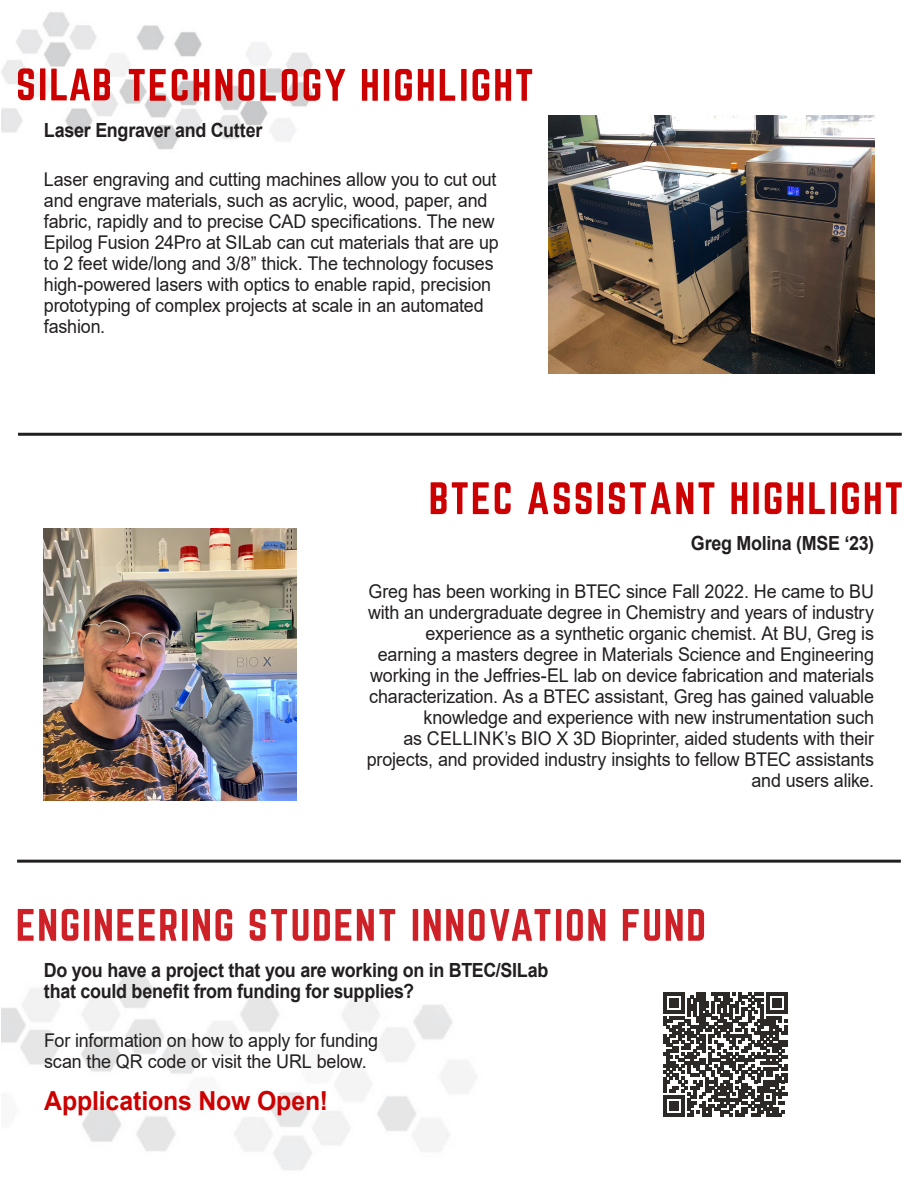
<style>
.page{position:relative;width:918px;height:1188px;background:#fff}
.page>*{position:absolute;margin:0;border:0;box-sizing:border-box;transform-origin:0 0}
.BTEC_SILab_PP{font:700 26.25px "Arial";letter-spacing:-.005em;color:#c00;scale:.95 1}
.BTEC_SILab_Caption{font:700 19.5px/21px "Arial";letter-spacing:-.015em;color:#231f20;scale:.92 1}
.BTEC_SILab_PP-2{font:18.9px/21px "Arial";letter-spacing:-.01em;color:#231f20;scale:.95 1}
</style>
<div class="page">
<img style="left:1px;top:940px;width:476px;height:230px">
<img style="left:1px;top:12px;width:314px;height:138px">
<hr style="left:18px;top:433px;width:884px;height:3px;background:#231f20">
<svg style="left:431px;top:482px;width:58px;height:32px"></svg>
<svg style="left:495px;top:482px;width:16px;height:32px"></svg>
<svg style="left:528px;top:482px;width:20px;height:32px"></svg>
<svg style="left:554px;top:482px;width:16px;height:32px"></svg>
<svg style="left:576px;top:482px;width:16px;height:32px"></svg>
<div style="left:598px;top:482px;width:5px;height:32px;background:#c00"></div>
<svg style="left:609px;top:482px;width:84px;height:32px"></svg>
<svg style="left:699px;top:482px;width:15px;height:32px"></svg>
<svg style="left:732px;top:482px;width:15px;height:32px"></svg>
<div style="left:753px;top:482px;width:6px;height:32px;background:#c00"></div>
<svg style="left:765px;top:482px;width:16px;height:32px"></svg>
<svg style="left:787px;top:482px;width:16px;height:32px"></svg>
<svg style="left:809px;top:482px;width:16px;height:32px"></svg>
<div style="left:831px;top:482px;width:5px;height:32px;background:#c00"></div>
<svg style="left:842px;top:482px;width:17px;height:32px"></svg>
<svg style="left:865px;top:482px;width:37px;height:32px"></svg>
<svg style="left:129px;top:69px;width:37px;height:32px"></svg>
<svg style="left:172px;top:69px;width:16px;height:32px"></svg>
<svg style="left:194px;top:69px;width:38px;height:32px"></svg>
<svg style="left:238px;top:69px;width:16px;height:32px"></svg>
<svg style="left:260px;top:69px;width:16px;height:32px"></svg>
<svg style="left:282px;top:69px;width:16px;height:32px"></svg>
<svg style="left:304px;top:69px;width:41px;height:32px"></svg>
<svg style="left:362px;top:69px;width:16px;height:32px"></svg>
<div style="left:384px;top:69px;width:5px;height:32px;background:#c00"></div>
<svg style="left:395px;top:69px;width:17px;height:32px"></svg>
<svg style="left:418px;top:69px;width:16px;height:32px"></svg>
<svg style="left:440px;top:69px;width:15px;height:32px"></svg>
<div style="left:461px;top:69px;width:6px;height:32px;background:#c00"></div>
<svg style="left:473px;top:69px;width:16px;height:32px"></svg>
<svg style="left:495px;top:69px;width:37px;height:32px"></svg>
<svg style="left:18px;top:68px;width:16px;height:32px"></svg>
<div style="left:40px;top:68px;width:5px;height:32px;background:#c00"></div>
<svg style="left:51px;top:69px;width:59px;height:31px"></svg>
<img style="left:549px;top:116px;width:325px;height:257px">
<img style="left:44px;top:528px;width:253px;height:272px">
<svg style="left:666px;top:909px;width:38px;height:32px"></svg>
<svg style="left:623px;top:909px;width:37px;height:32px"></svg>
<svg style="left:424px;top:909px;width:39px;height:32px"></svg>
<div style="left:413px;top:909px;width:5px;height:32px;background:#cd2027"></div>
<svg style="left:567px;top:909px;width:38px;height:32px"></svg>
<div style="left:556px;top:909px;width:5px;height:32px;background:#cd2027"></div>
<svg style="left:469px;top:909px;width:81px;height:32px"></svg>
<svg style="left:293px;top:909px;width:15px;height:32px"></svg>
<svg style="left:314px;top:909px;width:37px;height:32px"></svg>
<svg style="left:357px;top:909px;width:38px;height:32px"></svg>
<svg style="left:250px;top:909px;width:37px;height:32px"></svg>
<div style="left:84px;top:909px;width:5px;height:32px;background:#cd2027"></div>
<svg style="left:62px;top:909px;width:16px;height:32px"></svg>
<svg style="left:193px;top:909px;width:39px;height:32px"></svg>
<svg style="left:95px;top:909px;width:38px;height:32px"></svg>
<svg style="left:139px;top:909px;width:38px;height:32px"></svg>
<div style="left:182px;top:909px;width:5px;height:32px;background:#cd2027"></div>
<svg style="left:18px;top:909px;width:38px;height:32px"></svg>
<svg style="left:663px;top:992px;width:124px;height:124px"></svg>
<hr style="left:17px;top:860px;width:884px;height:3px;background:#231f20">
<p class="BTEC_SILab_Caption" style="left:44px;top:120px;width:239px">Laser Engraver and Cutter</p>
<p class="BTEC_SILab_PP-2" style="left:44px;top:169px;width:480px">Laser engraving and cutting machines allow you to cut out and engrave materials, such as acrylic, wood, paper, and fabric, rapidly and to precise CAD specifications. The new Epilog Fusion 24Pro at SILab can cut materials that are up to 2 feet wide/long and 3/8” thick. The technology focuses high-powered lasers with optics to enable rapid, precision prototyping of complex projects at scale in an automated fashion.</p>
<p class="BTEC_SILab_Caption" style="left:691px;top:533px;width:200px">Greg Molina (MSE ‘23)</p>
<p class="BTEC_SILab_PP-2" style="left:367px;top:581px;width:535px;text-align:right">Greg has been working in BTEC since Fall 2022. He came to BU with an undergraduate degree in Chemistry and years of industry experience as a synthetic organic chemist. At BU, Greg is earning a masters degree in Materials Science and Engineering working in the Jeffries-EL lab on device fabrication and materials characterization. As a BTEC assistant, Greg has gained valuable knowledge and experience with new instrumentation such<br>as CELLINK’s BIO X 3D Bioprinter, aided students with their projects, and provided industry insights to fellow BTEC assistants and users alike.</p>
<p class="BTEC_SILab_Caption" style="left:44px;top:960px;width:550px">Do you have a project that you are working on in BTEC/SILab that could benefit from funding for supplies?</p>
<p class="BTEC_SILab_PP-2" style="left:44px;top:1029px;width:353px">For information on how to apply for funding scan the QR code or visit the URL below.</p>
<p class="BTEC_SILab_PP" style="left:44px;top:1082px;width:300px">Applications Now Open!</p>
</div>
